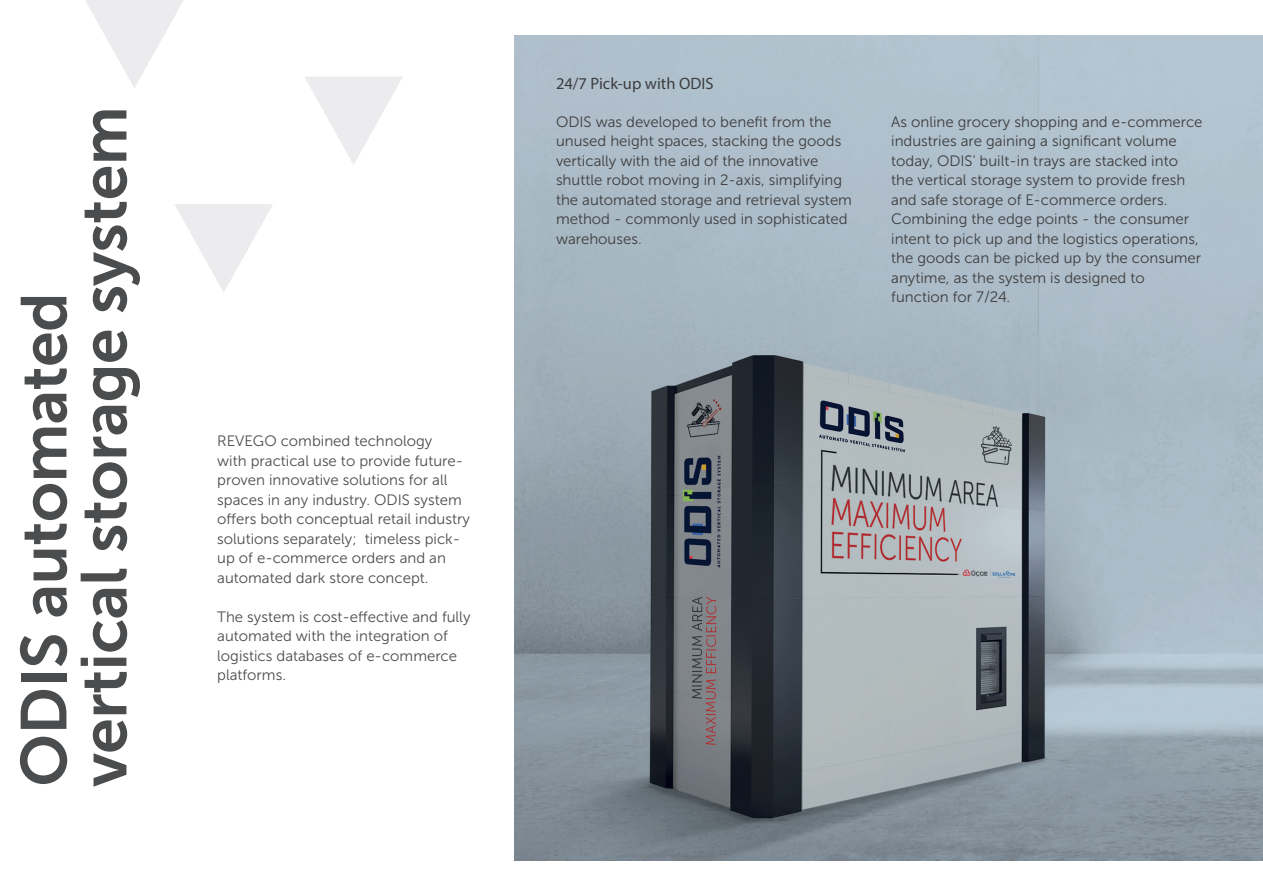
<style>
.page{position:relative;width:1263px;height:893px;background:#fff}
.page>*{position:absolute;margin:0;border:0;box-sizing:border-box;transform-origin:0 0}
.t1{font:64.5px/60px "Museo Sans 700";letter-spacing:-.01em;color:#4b4c4d}
.t2{font:16.5px "Myriad Pro";color:#3e3e3f}
.t3{font:15px/19.5px "Museo Sans 300";color:#3e3e3f}
.t4{font:15px/19.5px "Museo Sans 300";color:#4b4c4d}
</style>
<div class="page">
<img style="left:514px;top:36px;width:749px;height:825px">
<svg style="left:85px;top:0;width:99px;height:88px"></svg>
<svg style="left:305px;top:77px;width:97px;height:88px"></svg>
<svg style="left:175px;top:204px;width:98px;height:88px"></svg>
<h1 class="t1" style="left:14px;top:787px;width:682px;rotate:-90deg">ODIS automated vertical storage system</h1>
<p class="t4" style="left:217px;top:432px;width:254px">REVEGO combined technology<br>with practical use to provide future&shy;proven innovative solutions for all spaces in any industry. ODIS system offers both conceptual retail industry solutions separately; timeless pick&shy;up of e-commerce orders and an automated dark store concept.</p>
<p class="t4" style="left:217px;top:607px;width:255px">The system is cost-effective and fully automated with the integration of logistics databases of e-commerce platforms.</p>
<p class="t2" style="left:556px;top:73px;width:159px">24/7 Pick-up with ODIS</p>
<p class="t3" style="left:556px;top:112px;width:298px">ODIS was developed to benefit from the unused height spaces, stacking the goods vertically with the aid of the innovative shuttle robot moving in 2-axis, simplifying the automated storage and retrieval system method - commonly used in sophisticated warehouses.</p>
<p class="t3" style="left:891px;top:112px;width:313px">As online grocery shopping and e-commerce industries are gaining a significant volume today, ODIS' built-in trays are stacked into the vertical storage system to provide fresh and safe storage of E-commerce orders.<br>Combining the edge points - the consumer intent to pick up and the logistics operations, the goods can be picked up by the consumer anytime, as the system is designed to function for 7/24.</p>
</div>
